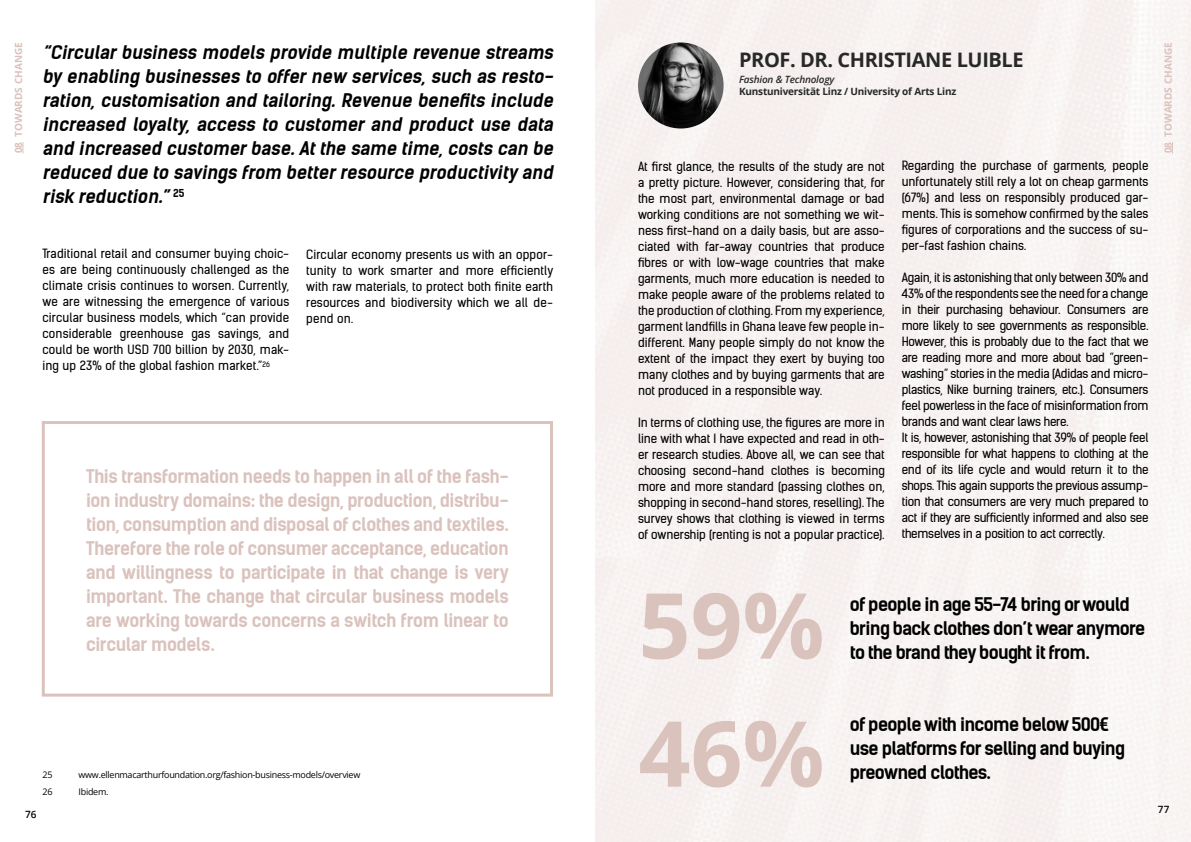
<style>
.page{position:relative;width:1191px;height:842px;background:#fff}
.page>*{position:absolute;margin:0;border:0;box-sizing:border-box;transform-origin:0 0}
.t1{font:700 91px/128px "Open Sans";color:#dac2bd}
.t2{font:700 20px "Open Sans";letter-spacing:-.02em;color:#282828}
.t3{font:700 18px/24px "Kelson Sans BG";letter-spacing:-.025em;color:#dac2bd;text-align:justify}
.t4{font:italic 700 18px/24px "Kelson Sans BG";color:#000;text-align:justify}
.t5{font:700 18px/24px "Kelson Sans BG";letter-spacing:-.04em;color:#000}
.t6{font:12px/16px "Kelson Sans BG";letter-spacing:-.02em;color:#000;text-align:justify}
.t7{font:700 10px "Open Sans";letter-spacing:-.02em;color:#282828}
.t8{font:700 10px "Open Sans";color:#dac2bd}
.t9{font:italic 10px "Open Sans";letter-spacing:-.02em;color:#282828}
.t10{font:600 10px "Open Sans";color:#000}
.t11{font:9px "Open Sans";letter-spacing:-.03em;color:#000}
</style>
<div class="page">
<div style="left:595px;top:0;width:596px;height:842px;background:#f7f3f2"></div>
<div style="left:42px;top:421px;width:511px;height:276px;border:3px solid #dac2bd"></div>
<img style="left:638px;top:43px;width:85px;height:86px;border-radius:43px">
<p class="t8" style="left:11px;top:153px;width:112px;rotate:-90deg">08 TOWARDS CHANGE</p>
<p class="t4" style="left:43px;top:40px;width:516px">“Circular business models provide multiple revenue streams by enabling businesses to offer new services, such as resto&shy;ration, customisation and tailoring. Revenue benefits include increased loyalty, access to customer and product use data and increased customerbase.Atthe same time,costs can be reduced due to savings from betterresource productivity and risk reduction.”<sup>2</sup> <sup>5</sup></p>
<p class="t6" style="left:43px;top:246px;width:248px">Traditional retail and consumer buying choic&shy;es are being continuously challenged as the climate crisis continues to worsen. Currently, we are witnessing the emergence of various circular business models, which “can provide considerable greenhouse gas savings, and could be worth USD 700 billion by 2030, mak&shy;ing up 23% of the global fashion market.”<sup>26</sup></p>
<p class="t6" style="left:306px;top:246px;width:248px">Circular economy presents us with an oppor&shy;tunity to work smarter and more efficiently with raw materials, to protect both finite earth resources and biodiversity which we all de&shy;pend on.</p>
<p class="t3" style="left:86px;top:464px;width:424px">This transformation needs to happen in all of the fash&shy;ion industry domains: the design, production, distribu&shy;tion, consumption and disposal of clothes and textiles.<br>Therefore the role of consumer acceptance, education and willingness to participate in that change is very important. The change that circular business models are working towards concerns a switch from linear to circular models.</p>
<p class="t11" style="left:43px;top:768px;width:12px">25</p>
<p class="t11" style="left:79px;top:768px;width:283px">www.ellenmacarthurfoundation.org/fashion-business-models/overview</p>
<p class="t11" style="left:43px;top:785px;width:12px">26</p>
<p class="t11" style="left:79px;top:785px;width:31px">Ibidem.</p>
<p class="t10" style="left:25px;top:808px;width:13px">76</p>
<h2 class="t2" style="left:739px;top:45px;width:286px">PROF. DR. CHRISTIANE LUIBLE</h2>
<p class="t9" style="left:739px;top:72px;width:97px">Fashion &amp; Technology</p>
<p class="t7" style="left:739px;top:84px;width:219px">Kunstuniversität Linz / University of Arts Linz</p>
<p class="t6" style="left:638px;top:158px;width:248px">At first glance, the results of the study are not a pretty picture. However, considering that, for the most part, environmental damage or bad working conditions are not something we wit&shy;ness first-hand on a daily basis, but are asso&shy;ciated with far-away countries that produce fibres or with low-wage countries that make garments, much more education is needed to make people aware of the problems related to the production of clothing. From my experience, garment landfills in Ghana leave few people in&shy;different. Many people simply do not know the extent of the impact they exert by buying too many clothes and by buying garments that are not produced in a responsible way.</p>
<p class="t6" style="left:638px;top:414px;width:248px">In terms of clothing use, the figures are more in line with what I have expected and read in oth&shy;er research studies. Above all, we can see that choosing second-hand clothes is becoming more and more standard (passing clothes on, shopping in second-hand stores, reselling). The survey shows that clothing is viewed in terms of ownership (renting is not a popular practice).</p>
<p class="t6" style="left:901px;top:158px;width:248px">Regarding the purchase of garments, people unfortunately still rely a lot on cheap garments (67%) and less on responsibly produced gar&shy;ments. This is somehow confirmed by the sales figures of corporations and the success of su&shy;per-fast fashion chains.</p>
<p class="t6" style="left:901px;top:270px;width:248px;text-align:left">Again, it is astonishing that only between 30% and 43% of the respondents see the need for a change in their purchasing behaviour. Consumers are more likely to see governments as responsible.<br>However, this is probably due to the fact that we are reading more and more about bad ”green&shy;washing” stories in the media (Adidas and micro&shy;plastics, Nike burning trainers, etc.). Consumers feel powerless in the face of misinformation from brands and want clear laws here.<br>It is, however, astonishing that 39% of people feel responsible for what happens to clothing at the end of its life cycle and would return it to the shops. This again supports the previous assump&shy;tion that consumers are very much prepared to act if they are sufficiently informed and also see themselves in a position to act correctly.</p>
<p class="t8" style="left:1161px;top:153px;width:112px;rotate:-90deg">08 TOWARDS CHANGE</p>
<h1 class="t1" style="left:638px;top:559px;width:187px">59%<br>46%</h1>
<h3 class="t5" style="left:850px;top:592px;width:297px">of people in age 55-74 bring or would bring back clothes don’t wear anymore to the brand they bought it from.</h3>
<h3 class="t5" style="left:850px;top:712px;width:277px">of people with income below 500€ use platforms for selling and buying preowned clothes.</h3>
<p class="t10" style="left:1158px;top:802px;width:13px">77</p>
</div>
